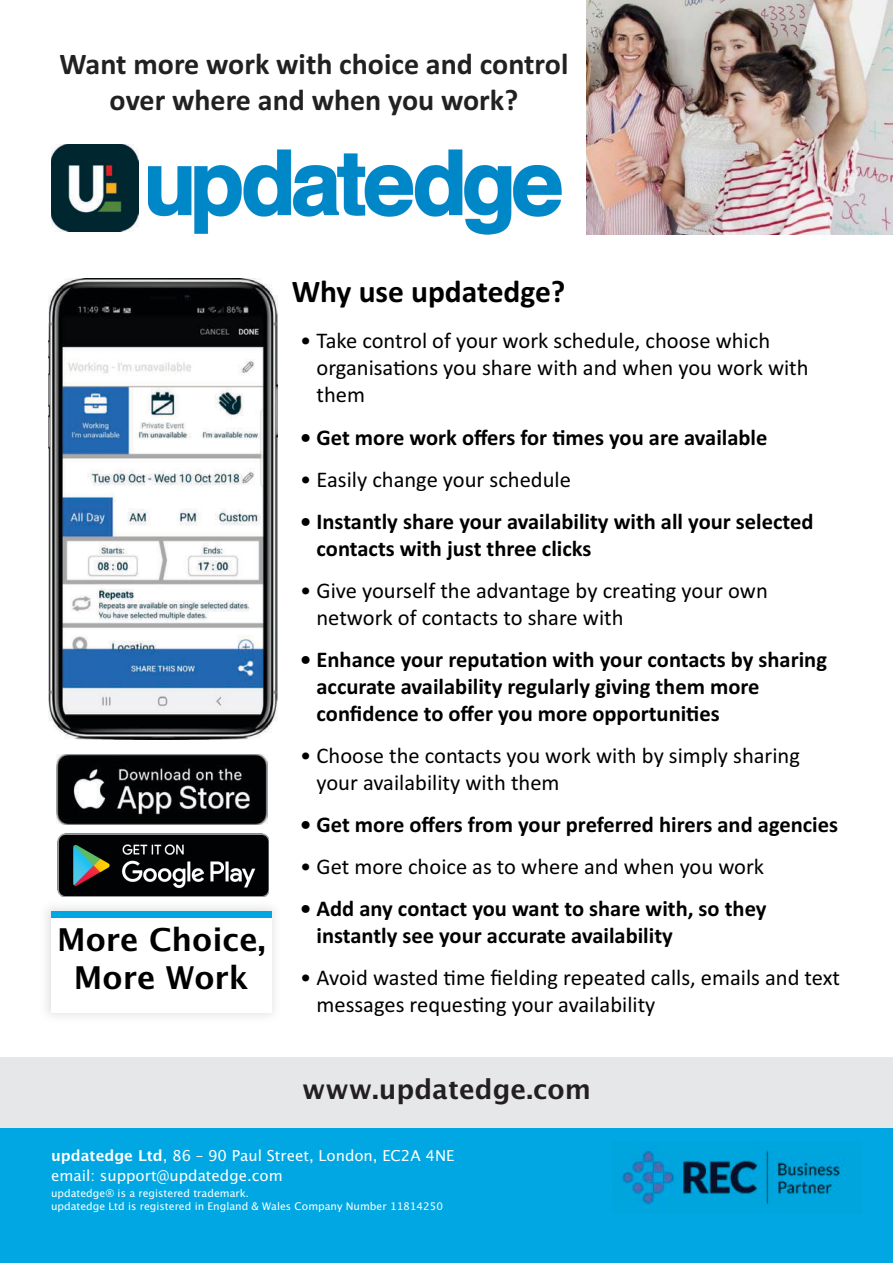
<style>
.page{position:relative;width:893px;height:1263px;background:#fff}
.page>*{position:absolute;margin:0;border:0;box-sizing:border-box;transform-origin:0 0}
.t1{font:700 31.5px/37.8px "Lucida Grande";color:#000;text-align:center}
.t2{font:700 31.5px "Calibri";color:#000}
.t3{font:700 30px/36px "Calibri";color:#212121;text-align:center}
.t4{font:700 27px "Lucida Grande";color:#231f20}
.t5{font:22.5px/27px "Calibri";color:#000}
.t6{font:700 22.5px/27px "Calibri";color:#000}
.t7{font:15px/20.4px "Lucida Grande";color:#fff}
.t8{font:10.5px/12.6px "Lucida Grande";color:#fff}
.s1{font-weight:700}
</style>
<div class="page">
<div style="left:0;top:1057px;width:893px;height:139px;background:#e6e7e9"></div>
<img style="left:587px;top:0;width:306px;height:234px">
<div style="left:0;top:1128px;width:893px;height:135px;background:#00a7e2"></div>
<div style="left:51px;top:911px;width:221px;height:6px;background:#00a7e2"></div>
<img style="left:148px;top:150px;width:413px;height:85px">
<img style="left:622px;top:1149px;width:224px;height:55px">
<img style="left:48px;top:279px;width:229px;height:460px">
<img style="left:51px;top:144px;width:87px;height:87px">
<img style="left:57px;top:754px;width:210px;height:71px">
<img style="left:58px;top:834px;width:211px;height:63px">
<h2 class="t3" style="left:59px;top:48px;width:510px">Want more work with choice and control over where and when you work?</h2>
<h1 class="t1" style="left:57px;top:923px;width:210px">More Choice,<br>More Work</h1>
<h1 class="t2" style="left:292px;top:281px;width:275px">Why use updatedge?</h1>
<p class="t5" style="left:316px;top:329px;width:494px;text-indent:-16px">• Take control of your work schedule, choose which organisations you share with and when you work with them</p>
<p class="t6" style="left:300px;top:425px;width:469px">• Get more work offers for times you are available</p>
<p class="t5" style="left:300px;top:467px;width:272px">• Easily change your schedule</p>
<p class="t6" style="left:316px;top:509px;width:498px;text-indent:-16px">• Instantly share your availability with all your selected contacts with just three clicks</p>
<p class="t5" style="left:316px;top:578px;width:453px;text-indent:-16px">• Give yourself the advantage by creating your own network of contacts to share with</p>
<p class="t6" style="left:316px;top:647px;width:512px;text-indent:-16px">• Enhance your reputation with your contacts by sharing accurate availability regularly giving them more confidence to offer you more opportunities</p>
<p class="t5" style="left:316px;top:743px;width:485px;text-indent:-16px">• Choose the contacts you work with by simply sharing your availability with them</p>
<p class="t6" style="left:300px;top:812px;width:539px">• Get more offers from your preferred hirers and agencies</p>
<p class="t5" style="left:300px;top:854px;width:465px">• Get more choice as to where and when you work</p>
<p class="t6" style="left:316px;top:896px;width:451px;text-indent:-16px">• Add any contact you want to share with, so they instantly see your accurate availability</p>
<p class="t5" style="left:316px;top:965px;width:525px;text-indent:-16px">• Avoid wasted time fielding repeated calls, emails and text messages requesting your availability</p>
<p class="t4" style="left:302px;top:1078px;width:290px">www.updatedge.com</p>
<p class="t7" style="left:51px;top:1147px;width:405px"><span class="s1">updatedge Ltd</span>, 86 – 90 Paul Street, London, EC2A 4NE email: support@updatedge.com</p>
<p class="t8" style="left:51px;top:1188px;width:394px">updatedge® is a registered trademark.<br>updatedge Ltd is registered in England &amp; Wales Company Number 11814250</p>
</div>
